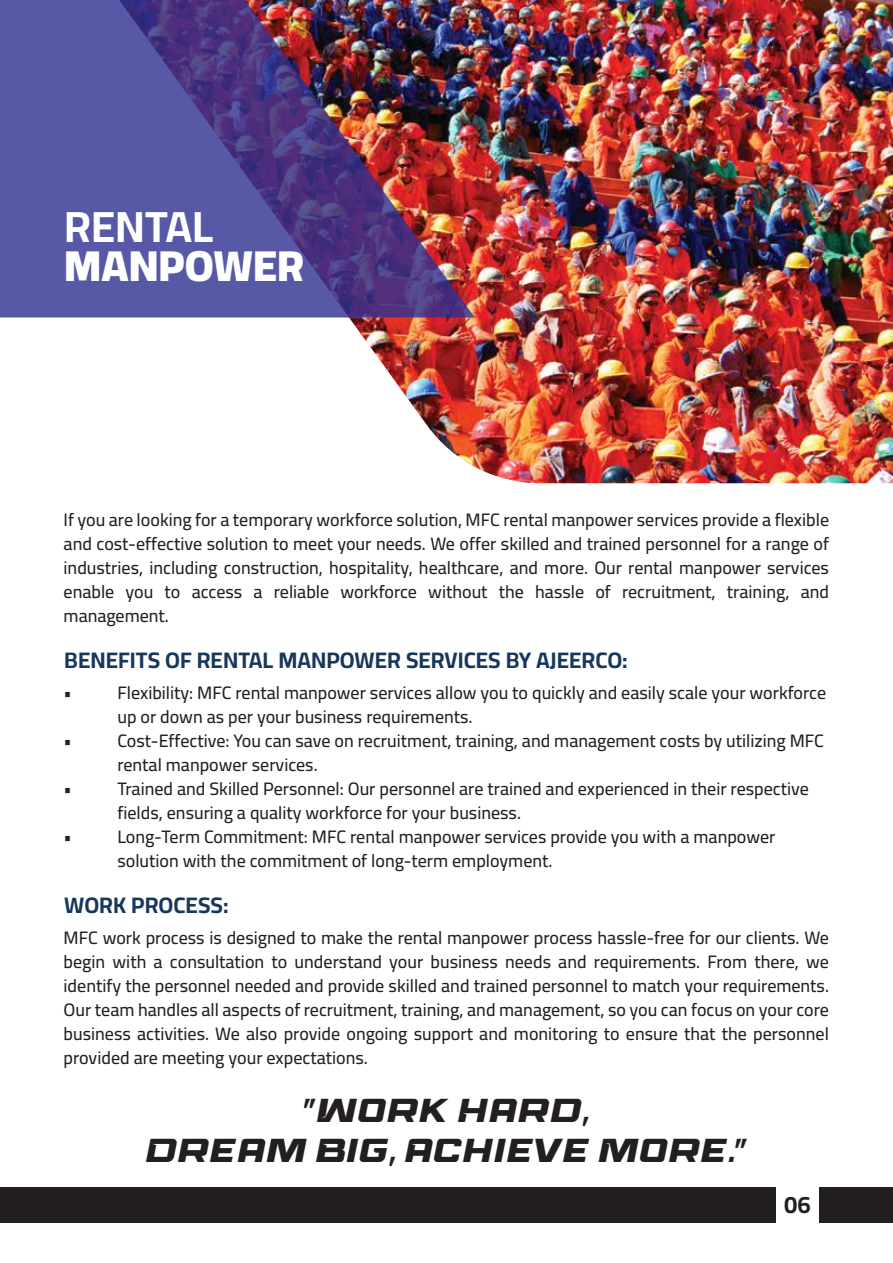
<style>
.page{position:relative;width:893px;height:1263px;background:#fff}
.page>*{position:absolute;margin:0;border:0;box-sizing:border-box;transform-origin:0 0}
.t1{font:900 43.65px "Cairo";color:#fff}
.t2{font:700 43.65px "Cairo";color:#fff}
.t3{font:33px/39.6px "Race Sport";color:#231f20;text-align:center}
.t4{font:700 24px "Cairo";color:#231f20}
.t5{font:700 22.5px "Cairo";color:#18375d}
.t6{font:500 18px/24px "Cairo";color:#231f20}
</style>
<div class="page">
<img style="left:119px;top:0;width:774px;height:483px">
<img style="left:0;top:0;width:475px;height:317px">
<div style="left:0;top:1188px;width:775px;height:35px;background:#231f20"></div>
<div style="left:819px;top:1188px;width:74px;height:35px;background:#231f20"></div>
<h1 class="t2" style="left:64px;top:194px;width:151px">RENTAL</h1>
<h1 class="t1" style="left:64px;top:233px;width:241px">MANPOWER</h1>
<p class="t6" style="left:64px;top:508px;width:767px;text-align:justify">If you are looking for a temporary workforce solution, MFC rental manpower services provide a flexible and cost-effective solution to meet your needs. We offer skilled and trained personnel for a range of industries, including construction, hospitality, healthcare, and more. Our rental manpower services enable you to access a reliable workforce without the hassle of recruitment, training, and management.</p>
<p class="t5" style="left:64px;top:644px;width:565px">BENEFITS OF RENTAL MANPOWER SERVICES BY AJEERCO:</p>
<p class="t6" style="left:64px;top:681px;width:10px">•</p>
<p class="t6" style="left:117px;top:681px;width:710px">Flexibility: MFC rental manpower services allow you to quickly and easily scale your workforce up or down as per your business requirements.</p>
<p class="t6" style="left:64px;top:729px;width:10px">•</p>
<p class="t6" style="left:117px;top:729px;width:708px">Cost-Effective: You can save on recruitment, training, and management costs by utilizing MFC rental manpower services.</p>
<p class="t6" style="left:64px;top:777px;width:10px">•</p>
<p class="t6" style="left:117px;top:777px;width:693px">Trained and Skilled Personnel: Our personnel are trained and experienced in their respective fields, ensuring a quality workforce for your business.</p>
<p class="t6" style="left:64px;top:825px;width:10px">•</p>
<p class="t6" style="left:117px;top:825px;width:660px">Long-Term Commitment: MFC rental manpower services provide you with a manpower solution with the commitment of long-term employment.</p>
<p class="t5" style="left:64px;top:888px;width:166px">WORK PROCESS:</p>
<p class="t6" style="left:64px;top:926px;width:767px;text-align:justify">MFC work process is designed to make the rental manpower process hassle-free for our clients. We begin with a consultation to understand your business needs and requirements. From there, we identify the personnel needed and provide skilled and trained personnel to match your requirements.<br>Our team handles all aspects of recruitment, training, and management, so you can focus on your core business activities. We also provide ongoing support and monitoring to ensure that the personnel provided are meeting your expectations.</p>
<h2 class="t3" style="left:145px;top:1094px;width:604px">"WORK HARD,<br>DREAM BIG, ACHIEVE MORE."</h2>
<h3 class="t4" style="left:784px;top:1187px;width:28px">06</h3>
</div>
